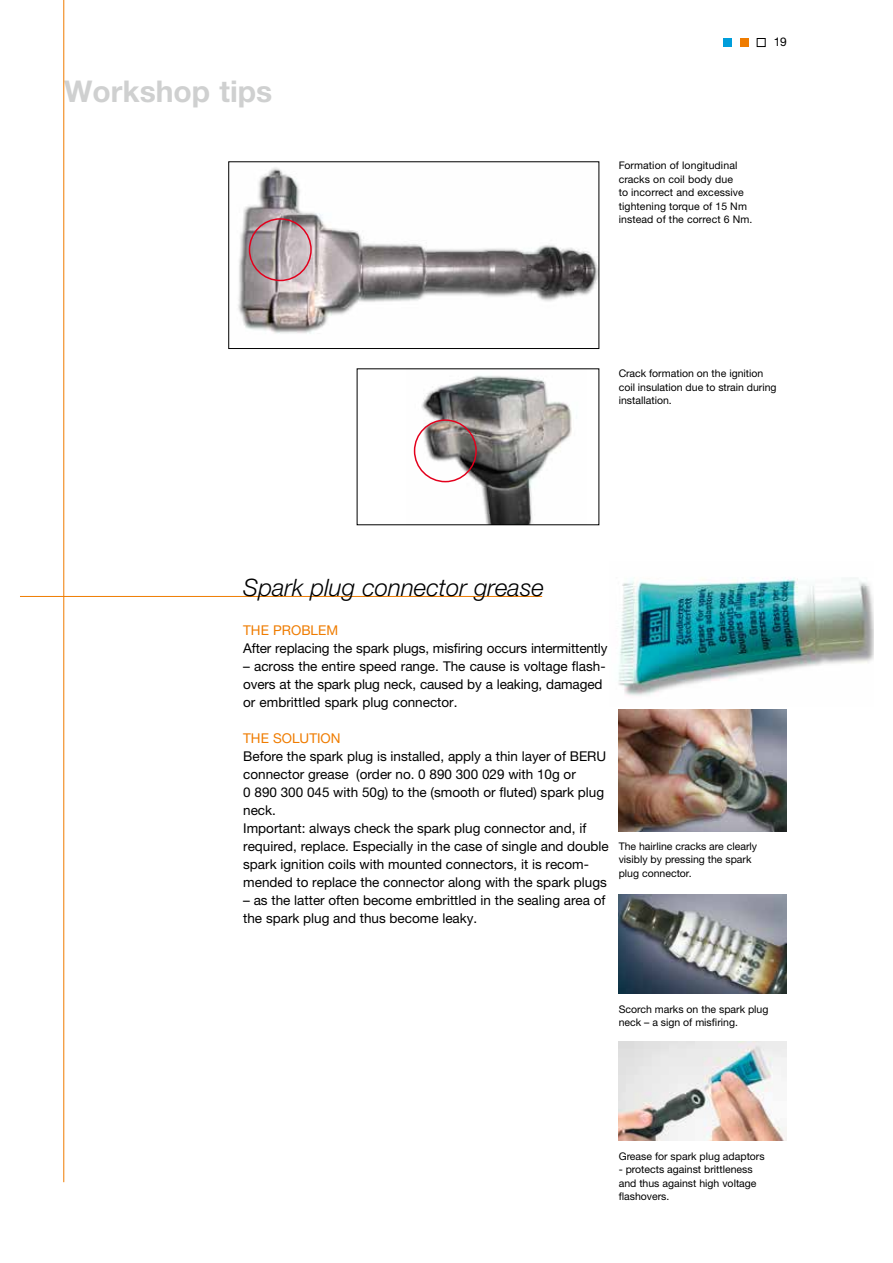
<style>
.page{position:relative;width:893px;height:1263px;background:#fff}
.page>*{position:absolute;margin:0;border:0;box-sizing:border-box;transform-origin:0 0}
.t1{font:700 30px "Helvetica Neue LTW1 G";color:#cfd0d0}
.t2{font:italic 300 24px "Helvetica Neue LTW1 G";color:#000}
.t3{font:13.5px/18px "Helvetica Neue LTW1 G";color:#000}
.t4{font:13.5px "Helvetica Neue LTW1 G";color:#ef7c00}
.t5{font:12px "Helvetica Neue LTW1 G";color:#000}
.t6{font:10.5px/13.5px "Helvetica Neue LTW1 G";color:#000}
</style>
<div class="page">
<div style="left:723px;top:38px;width:8px;height:9px;background:#009edb"></div>
<div style="left:740px;top:38px;width:9px;height:9px;background:#ef7c00"></div>
<div style="left:757px;top:38px;width:8px;height:9px;border:1px solid #000"></div>
<img style="left:238px;top:167px;width:359px;height:167px">
<div style="left:229px;top:162px;width:370px;height:187px;border:1px solid #000"></div>
<img style="left:413px;top:375px;width:159px;height:148px">
<hr style="left:63px;top:0;width:1px;height:1182px;background:#ef7c00">
<div style="left:249px;top:218px;width:63px;height:63px;border:1px solid #e3001c;border-radius:50%"></div>
<div style="left:414px;top:419px;width:63px;height:63px;border:1px solid #e3001c;border-radius:50%"></div>
<hr style="left:20px;top:596px;width:522px;height:1px;background:#ef7c00">
<img style="left:618px;top:577px;width:255px;height:119px">
<img style="left:619px;top:709px;width:168px;height:123px">
<img style="left:619px;top:895px;width:168px;height:99px">
<img style="left:619px;top:1042px;width:168px;height:99px">
<h1 class="t1" style="left:64px;top:73px;width:210px">Workshop tips</h1>
<p class="t5" style="left:774px;top:34px;width:14px">19</p>
<p class="t6" style="left:619px;top:159px;width:135px">Formation of longitudinal cracks on coil body due<br>to incorrect and excessive tightening torque of 15 Nm instead of the correct 6 Nm.</p>
<p class="t6" style="left:619px;top:367px;width:159px">Crack formation on the ignition coil insulation due to strain during installation.</p>
<h2 class="t2" style="left:243px;top:572px;width:302px">Spark plug connector grease</h2>
<p class="t4" style="left:243px;top:622px;width:40px">The problem</p>
<p class="t3" style="left:243px;top:639px;width:366px">After replacing the spark plugs, misfiring occurs intermittently</p>
<p class="t3" style="left:243px;top:657px;width:364px">– across the entire speed range. The cause is voltage flash&shy;overs at the spark plug neck, caused by a leaking, damaged or embrittled spark plug connector.</p>
<p class="t4" style="left:243px;top:730px;width:40px">The solution</p>
<p class="t3" style="left:243px;top:747px;width:367px">Before the spark plug is installed, apply a thin layer of BERU connector grease (order no. 0 890 300 029 with 10g or<br>0 890 300 045 with 50g) to the (smooth or fluted) spark plug neck.<br>Important: always check the spark plug connector and, if required, replace. Especially in the case of single and double spark ignition coils with mounted connectors, it is recom&shy;mended to replace the connector along with the spark plugs</p>
<p class="t3" style="left:243px;top:891px;width:364px">– as the latter often become embrittled in the sealing area of the spark plug and thus become leaky.</p>
<p class="t6" style="left:619px;top:839px;width:140px">The hairline cracks are clearly visibly by pressing the spark plug connector.</p>
<p class="t6" style="left:619px;top:1002px;width:151px">Scorch marks on the spark plug neck – a sign of misfiring.</p>
<p class="t6" style="left:619px;top:1149px;width:147px">Grease for spark plug adaptors</p>
<p class="t6" style="left:619px;top:1162px;width:139px">- protects against brittleness and thus against high voltage flashovers.</p>
</div>
